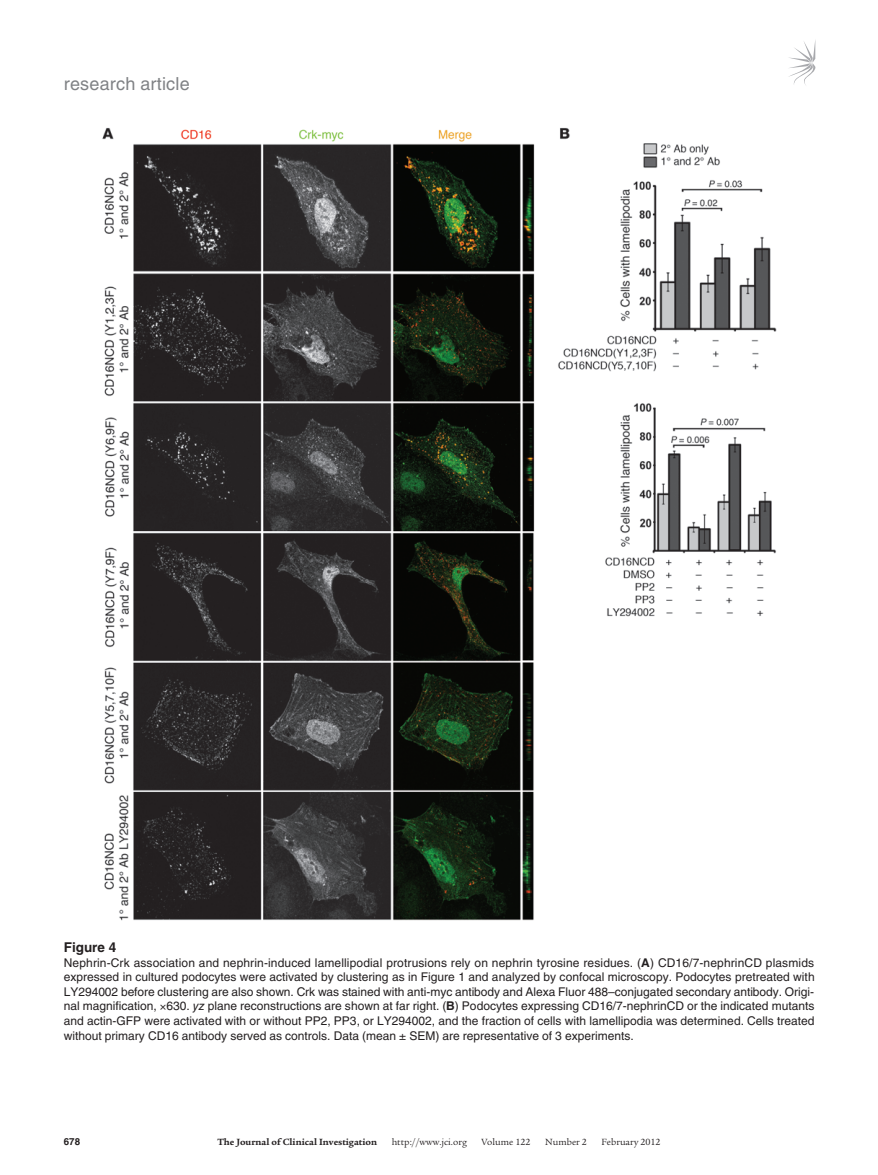
<style>
.page{position:relative;width:878px;height:1175px;background:#fff}
.page>*{position:absolute;margin:0;border:0;box-sizing:border-box;transform-origin:0 0}
.t1{font:18px "Helvetica LT Std";letter-spacing:.01em;color:#808285}
.t2{font:700 13.5px "Helvetica LT Std";color:#231f20}
.t3{font:12px/14.5px "Helvetica LT Std";color:#231f20;text-align:justify}
.t4{font:9.75px "Legacy Serif Std";color:#231f20}
.t5{font:700 9.75px "Legacy Serif Std";color:#231f20}
.t6{font:700 9.75px "Helvetica LT Std";color:#231f20}
.s1{font-weight:700}
.s2{font-style:italic}
</style>
<div class="page">
<svg style="left:789px;top:42px;width:26px;height:43px"></svg>
<img style="left:102px;top:127px;width:675px;height:794px">
<h1 class="t1" style="left:64px;top:73px;width:127px">research article</h1>
<p class="t2" style="left:64px;top:939px;width:54px">Figure 4</p>
<p class="t3" style="left:64px;top:955px;width:752px">Nephrin-Crk association and nephrin-induced lamellipodial protrusions rely on nephrin tyrosine residues. (<span class="s1">A</span>) CD16/7-nephrinCD plasmids expressed in cultured podocytes were activated by clustering as in Figure 1 and analyzed by confocal microscopy. Podocytes pretreated with LY294002 before clustering are also shown. Crk was stained with anti-myc antibody and Alexa Fluor 488–conjugated secondary antibody. Origi&shy;nal magnification, 630. <span class="s2">yz</span> plane reconstructions are shown at far right. (<span class="s1">B</span>) Podocytes expressing CD16/7-nephrinCD or the indicated mutants and actin-GFP were activated with or without PP2, PP3, or LY294002, and the fraction of cells with lamellipodia was determined. Cells treated without primary CD16 antibody served as controls. Data (mean ± SEM) are representative of 3 experiments.</p>
<p class="t6" style="left:64px;top:1135px;width:18px">678</p>
<p class="t5" style="left:217px;top:1135px;width:161px">The Journal of Clinical Investigation</p>
<p class="t4" style="left:391px;top:1136px;width:77px">http://www.jci.org</p>
<p class="t4" style="left:481px;top:1136px;width:50px">Volume 122</p>
<p class="t4" style="left:545px;top:1136px;width:43px">Number 2</p>
<p class="t4" style="left:601px;top:1136px;width:61px">February 2012</p>
</div>
